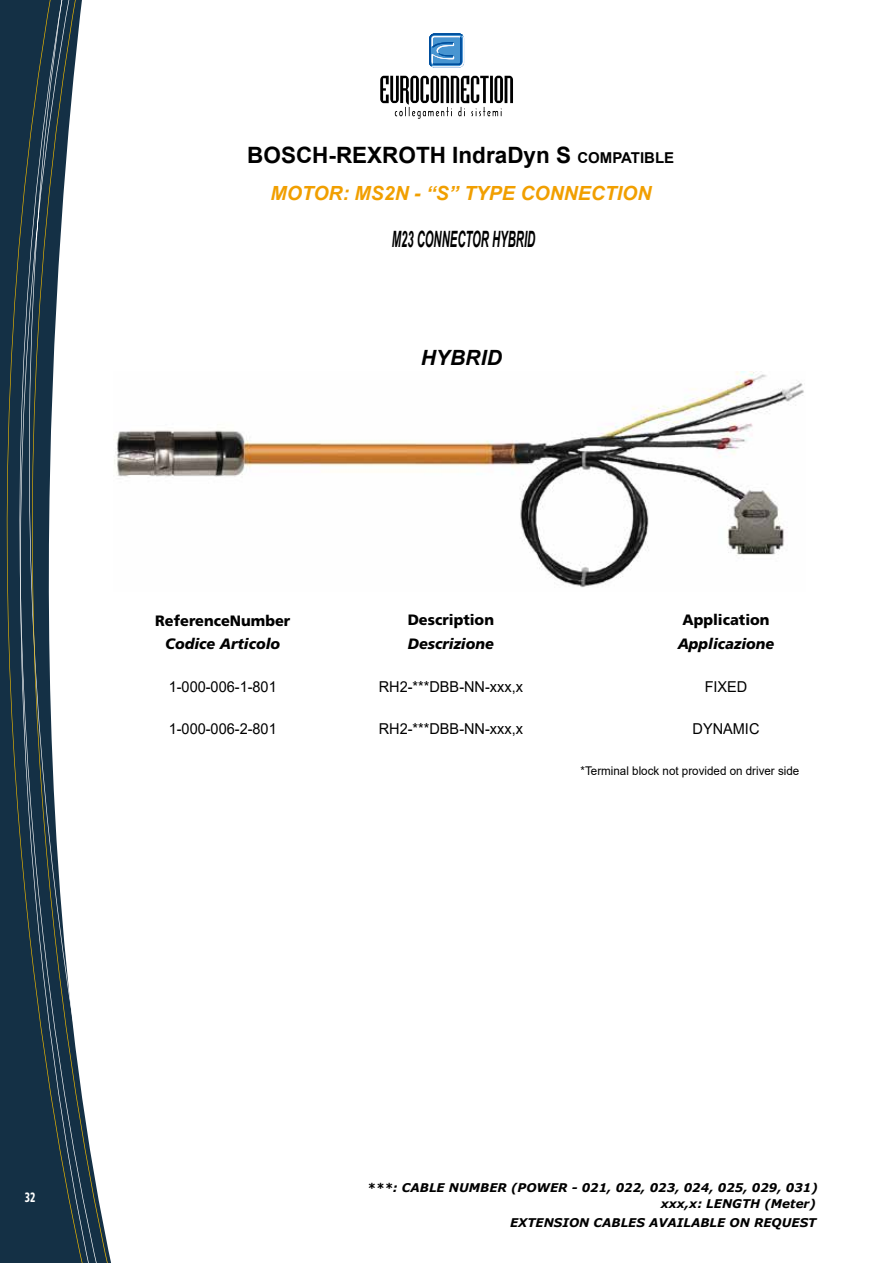
<style>
.page{position:relative;width:893px;height:1263px;background:#fff}
.page>*{position:absolute;margin:0;border:0;box-sizing:border-box;transform-origin:0 0}
.t1{font:700 22.5px "Arial";color:#000}
.t2{font:italic 700 22.5px "Arial";color:#000;scale:.5 1}
.t3{font:italic 700 21px "Arial";letter-spacing:.005em;color:#000}
.t4{font:italic 700 19.5px "Arial";color:#f19f00}
.t5{font:15px "Arial";color:#000}
.t6{font:900 15px "Frutiger LT Std";color:#000}
.t7{font:italic 900 15px "Frutiger LT Std";color:#000}
.t8{font:900 condensed 13.5px "Frutiger LT Std";color:#fff;scale:.75 1}
.t9{font:italic 700 12px/15.8px "Verdana";color:#000;text-align:right}
.t10{font:12px "Arial";color:#000}
.s1{font-size:15px}
</style>
<div class="page">
<svg style="left:0;top:0;width:110px;height:1263px"></svg>
<svg style="left:380px;top:76px;width:133px;height:43px"></svg>
<svg style="left:429px;top:33px;width:35px;height:35px"></svg>
<svg style="left:429px;top:33px;width:35px;height:34px"></svg>
<img style="left:114px;top:371px;width:690px;height:217px">
<h1 class="t1" style="left:247px;top:139px;width:428px">BOSCH-REXROTH IndraDyn S <span class="s1">COMPATIBLE</span></h1>
<h3 class="t4" style="left:270px;top:181px;width:383px">MOTOR: MS2N - “S” TYPE CONNECTION</h3>
<h1 class="t2" style="left:392px;top:224px;width:289px">M23 CONNECTOR HYBRID</h1>
<h2 class="t3" style="left:421px;top:344px;width:83px">HYBRID</h2>
<p class="t6" style="left:155px;top:611px;width:137px">ReferenceNumber</p>
<p class="t6" style="left:408px;top:611px;width:88px">Description</p>
<p class="t6" style="left:682px;top:611px;width:89px">Application</p>
<p class="t7" style="left:165px;top:635px;width:116px">Codice Articolo</p>
<p class="t7" style="left:408px;top:635px;width:88px">Descrizione</p>
<p class="t7" style="left:678px;top:635px;width:98px">Applicazione</p>
<p class="t5" style="left:169px;top:676px;width:110px">1-000-006-1-801</p>
<p class="t5" style="left:379px;top:676px;width:146px">RH2-***DBB-NN-xxx,x</p>
<p class="t5" style="left:705px;top:676px;width:44px">FIXED</p>
<p class="t5" style="left:169px;top:718px;width:110px">1-000-006-2-801</p>
<p class="t5" style="left:379px;top:718px;width:146px">RH2-***DBB-NN-xxx,x</p>
<p class="t5" style="left:693px;top:718px;width:68px">DYNAMIC</p>
<p class="t10" style="left:581px;top:762px;width:220px">*Terminal block not provided on driver side</p>
<p class="t8" style="left:25px;top:1189px;width:16px">32</p>
<p class="t9" style="left:367px;top:1179px;width:452px">***: CABLE NUMBER (POWER - 021, 022, 023, 024, 025, 029, 031) xxx,x: LENGTH (Meter)</p>
<p class="t9" style="left:510px;top:1214px;width:308px">EXTENSION CABLES AVAILABLE ON REQUEST</p>
</div>
